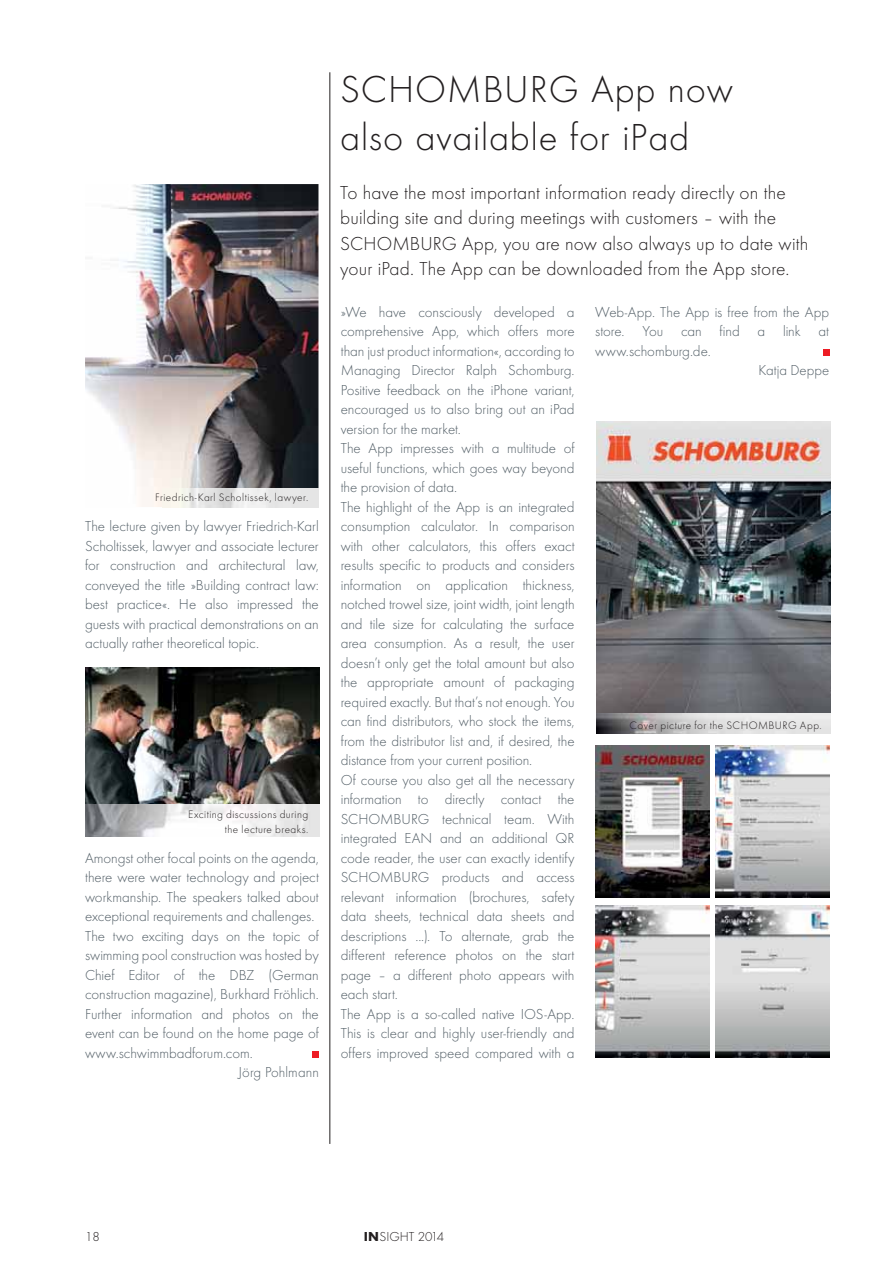
<style>
.page{position:relative;width:893px;height:1263px;background:#fff}
.page>*{position:absolute;margin:0;border:0;box-sizing:border-box;transform-origin:0 0}
.t1{font:300 39px/48.3px "Futura TOT";letter-spacing:.02em;color:#231f20}
.t2{font:300 19.5px/25.5px "Futura TOT";letter-spacing:.01em;color:#231f20}
.t3{font:300 15px/19.5px "Futura TOT";letter-spacing:-.005em;color:#525e66}
.t4{font:300 13.5px "Futura TOT";color:#231f20}
.t5{font:300 11.25px/15px "Futura TOT";letter-spacing:.04em;color:#231f20;text-align:right}
.s1{font-weight:700}
</style>
<div class="page">
<hr style="left:330px;top:72px;width:1px;height:1072px;background:#231f20">
<div style="left:823px;top:349px;width:6px;height:7px;background:#ed1c24"></div>
<img style="left:596px;top:421px;width:234px;height:292px">
<svg style="left:596px;top:713px;width:235px;height:21px"></svg>
<img style="left:595px;top:746px;width:114px;height:151px">
<img style="left:595px;top:906px;width:114px;height:152px">
<img style="left:715px;top:746px;width:114px;height:151px">
<img style="left:715px;top:906px;width:114px;height:152px">
<div style="left:313px;top:1051px;width:6px;height:7px;background:#ed1c24"></div>
<img style="left:85px;top:184px;width:233px;height:323px">
<svg style="left:163px;top:488px;width:156px;height:20px"></svg>
<img style="left:163px;top:488px;width:155px;height:19px">
<img style="left:86px;top:668px;width:234px;height:136px">
<svg style="left:85px;top:804px;width:235px;height:33px"></svg>
<h1 class="t1" style="left:340px;top:66px;width:394px">SCHOMBURG App now also available for iPad</h1>
<p class="t5" style="left:155px;top:491px;width:155px">Friedrich-Karl Scholtissek, lawyer.</p>
<p class="t3" style="left:85px;top:517px;width:235px;text-align:justify">The lecture given by lawyer Friedrich-Karl Scholtissek, lawyer and associate lecturer for construction and architectural law, conveyed the title »Building contract law: best practice«. He also impressed the guests with practical demonstrations on an actually rather theoretical topic.</p>
<p class="t5" style="left:188px;top:807px;width:122px">Exciting discussions during the lecture breaks.</p>
<p class="t3" style="left:85px;top:849px;width:235px">Amongst other focal points on the agenda,</p>
<p class="t3" style="left:85px;top:868px;width:235px">there were water technology and project</p>
<p class="t3" style="left:85px;top:888px;width:235px">workmanship. The speakers talked about</p>
<p class="t3" style="left:85px;top:907px;width:231px">exceptional requirements and challenges.</p>
<p class="t3" style="left:85px;top:927px;width:235px">The two exciting days on the topic of</p>
<p class="t3" style="left:85px;top:946px;width:235px">swimming pool construction was hosted by</p>
<p class="t3" style="left:85px;top:966px;width:235px">Chief Editor of the DBZ (German</p>
<p class="t3" style="left:85px;top:985px;width:235px">construction magazine), Burkhard Fröhlich.</p>
<p class="t3" style="left:85px;top:1005px;width:235px">Further information and photos on the</p>
<p class="t3" style="left:85px;top:1024px;width:235px">event can be found on the home page of</p>
<p class="t3" style="left:85px;top:1044px;width:169px">www.schwimmbadforum.com.</p>
<p class="t3" style="left:238px;top:1063px;width:82px">Jörg Pohlmann</p>
<h2 class="t2" style="left:340px;top:180px;width:470px">To have the most important information ready directly on the building site and during meetings with customers – with the SCHOMBURG App, you are now also always up to date with your iPad. The App can be downloaded from the App store.</h2>
<p class="t3" style="left:341px;top:303px;width:236px">»We have consciously developed a comprehensive App, which offers more than just product information«, according to Managing Director Ralph Schomburg.<br>Positive feedback on the iPhone variant, encouraged us to also bring out an iPad version for the market.<br>The App impresses with a multitude of useful functions, which goes way beyond the provision of data.<br>The highlight of the App is an integrated consumption calculator. In comparison with other calculators, this offers exact results specific to products and considers information on application thickness, notched trowel size, joint width, joint length and tile size for calculating the surface area consumption. As a result, the user doesn’t only get the total amount but also the appropriate amount of packaging required exactly. But that’s not enough. You can find distributors, who stock the items, from the distributor list and, if desired, the distance from your current position.<br>Of course you also get all the necessary information to directly contact the SCHOMBURG technical team. With integrated EAN and an additional QR code reader, the user can exactly identify SCHOMBURG products and access relevant information (brochures, safety data sheets, technical data sheets and descriptions ...). To alternate, grab the different reference photos on the start page – a different photo appears with each start.<br>The App is a so-called native IOS-App.<br>This is clear and highly user-friendly and offers improved speed compared with a</p>
<p class="t3" style="left:595px;top:303px;width:235px">Web-App. The App is free from the App</p>
<p class="t3" style="left:595px;top:322px;width:235px">store. You can find a link at</p>
<p class="t3" style="left:595px;top:342px;width:117px">www.schomburg.de.</p>
<p class="t3" style="left:759px;top:361px;width:72px">Katja Deppe</p>
<p class="t5" style="left:630px;top:718px;width:194px">Cover picture for the SCHOMBURG App.</p>
<p class="t4" style="left:85px;top:1230px;width:16px">18</p>
<p class="t4" style="left:364px;top:1230px;width:82px"><span class="s1">IN</span>SIGHT 2014</p>
</div>
